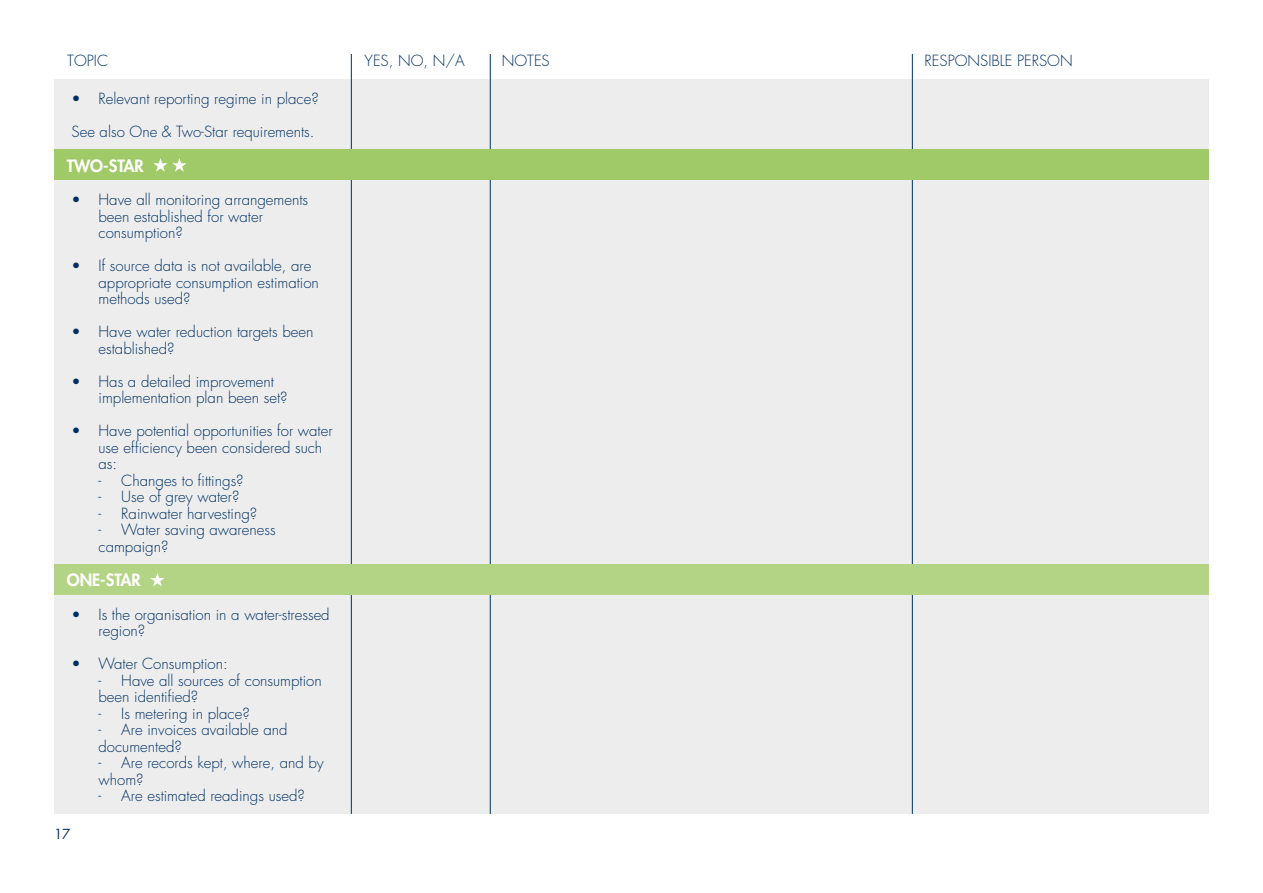
<style>
.page{position:relative;width:1263px;height:893px;background:#fff}
.page>*{position:absolute;margin:0;border:0;box-sizing:border-box;transform-origin:0 0}
.t1{font:800 16.5px "Futura Std";color:#fff}
.t2{font:300 15px/16.5px "Futura Std";color:#003063}
.t3{font:13.5px "Futura Std";color:#003063}
</style>
<div class="page">
<div style="left:54px;top:79px;width:1155px;height:735px;background:#ededed"></div>
<hr style="left:351px;top:54px;width:1px;height:760px;background:#003063">
<hr style="left:490px;top:54px;width:1px;height:760px;background:#003063">
<hr style="left:912px;top:54px;width:1px;height:760px;background:#003063">
<div style="left:54px;top:150px;width:1155px;height:30px;background:#a0c968"></div>
<svg style="left:153px;top:158px;width:33px;height:14px"></svg>
<div style="left:54px;top:564px;width:1155px;height:31px;background:#b3d385"></div>
<svg style="left:150px;top:573px;width:15px;height:13px"></svg>
<p class="t2" style="left:67px;top:53px;width:42px">TOPIC</p>
<p class="t2" style="left:365px;top:53px;width:102px">YES, NO, N/A</p>
<p class="t2" style="left:502px;top:53px;width:49px">NOTES</p>
<p class="t2" style="left:924px;top:53px;width:150px">RESPONSIBLE PERSON</p>
<p class="t2" style="left:72px;top:91px;width:249px">• Relevant reporting regime in place?</p>
<p class="t2" style="left:72px;top:124px;width:245px">See also One &amp; Two-Star requirements.</p>
<p class="t1" style="left:67px;top:155px;width:79px">TWO-STAR</p>
<p class="t2" style="left:99px;top:192px;width:211px;text-indent:-27px">• Have all monitoring arrangements been established for water consumption?</p>
<p class="t2" style="left:99px;top:258px;width:222px;text-indent:-27px">• If source data is not available, are appropriate consumption estimation methods used?</p>
<p class="t2" style="left:99px;top:324px;width:216px;text-indent:-27px">• Have water reduction targets been established?</p>
<p class="t2" style="left:99px;top:373px;width:190px;text-indent:-27px">• Has a detailed improvement implementation plan been set?</p>
<p class="t2" style="left:99px;top:423px;width:235px;text-indent:-27px">• Have potential opportunities for water use efficiency been considered such as:</p>
<p class="t2" style="left:99px;top:472px;width:147px">- Changes to fittings?</p>
<p class="t2" style="left:99px;top:489px;width:142px">- Use of grey water?</p>
<p class="t2" style="left:99px;top:505px;width:160px">- Rainwater harvesting?</p>
<p class="t2" style="left:99px;top:522px;width:179px">- Water saving awareness campaign?</p>
<p class="t1" style="left:67px;top:570px;width:76px">ONE-STAR</p>
<p class="t2" style="left:99px;top:606px;width:233px;text-indent:-27px">• Is the organisation in a water-stressed region?</p>
<p class="t2" style="left:72px;top:656px;width:158px">• Water Consumption:</p>
<p class="t2" style="left:99px;top:672px;width:225px">- Have all sources of consumption been identified?</p>
<p class="t2" style="left:99px;top:705px;width:153px">- Is metering in place?</p>
<p class="t2" style="left:99px;top:722px;width:191px">- Are invoices available and documented?</p>
<p class="t2" style="left:99px;top:755px;width:227px">- Are records kept, where, and by whom?</p>
<p class="t2" style="left:99px;top:788px;width:208px">- Are estimated readings used?</p>
<p class="t3" style="left:54px;top:825px;width:18px">17</p>
</div>
